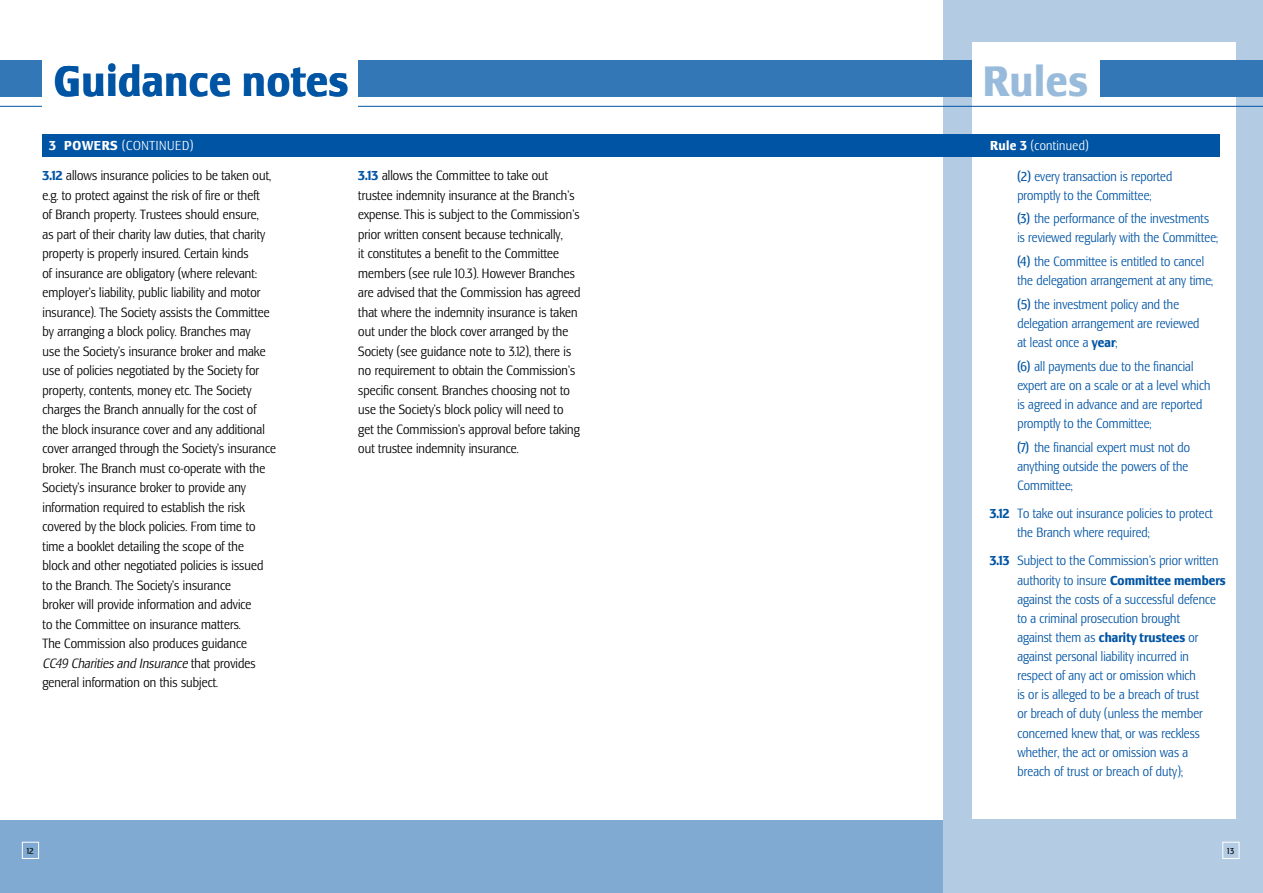
<style>
.page{position:relative;width:1263px;height:893px;background:#fff}
.page>*{position:absolute;margin:0;border:0;box-sizing:border-box;transform-origin:0 0}
.t1{font:700 condensed 44.25px "Lesmore";letter-spacing:.015em;color:#0054a4}
.t2{font:700 condensed 44.25px "Lesmore";color:#99bbdb}
.t3{font:300 condensed 13.5px/19.5px "Lesmore";letter-spacing:.005em;color:#000}
.t4{font:300 condensed 13.5px/19.2px "Lesmore";letter-spacing:.005em;color:#0054a4}
.t5{font:300 condensed 13.2px "Lesmore";letter-spacing:.025em;color:#fff}
.t6{font:condensed 9px "Lesmore";color:#000}
.s1{font-weight:700;font-size:13.5px}
.s2{font-weight:700;color:#0054a4}
.s3{font-style:italic}
.s4{font-weight:400}
.s5{font-weight:700}
</style>
<div class="page">
<div style="left:0;top:821px;width:1263px;height:72px;background:#80aad1"></div>
<div style="left:22px;top:842px;width:17px;height:17px;border:1px solid #fff"></div>
<div style="left:944px;top:0;width:319px;height:893px;background:#b3cce4"></div>
<div style="left:973px;top:43px;width:263px;height:776px;background:#fff"></div>
<div style="left:0;top:60px;width:1263px;height:36px;background:#3377b6"></div>
<div style="left:973px;top:60px;width:127px;height:50px;background:#fff"></div>
<hr style="left:0;top:106px;width:1263px;height:1px;background:#0054a4">
<div style="left:43px;top:60px;width:315px;height:47px;background:#fff"></div>
<div style="left:43px;top:134px;width:1177px;height:22px;background:#0054a4"></div>
<div style="left:1222px;top:842px;width:17px;height:17px;border:1px solid #fff"></div>
<h1 class="t1" style="left:54px;top:56px;width:296px">Guidance notes</h1>
<h1 class="t2" style="left:983px;top:56px;width:107px">Rules</h1>
<p class="t5" style="left:49px;top:137px;width:85px"><span class="s1">3 powers</span> (continue</p>
<p class="t5" style="left:182px;top:137px;width:13px">d)</p>
<p class="t5" style="left:990px;top:137px;width:100px"><span class="s1">Rule 3</span> (continued)</p>
<p class="t3" style="left:43px;top:166px;width:235px"><span class="s2">3.12</span> allows insurance policies to be taken out, e.g. to protect against the risk of fire or theft<br>of Branch property. Trustees should ensure,<br>as part of their charity law duties, that charity property is properly insured. Certain kinds<br>of insurance are obligatory (where relevant: employer’s liability, public liability and motor insurance). The Society assists the Committee by arranging a block policy. Branches may<br>use the Society’s insurance broker and make use of policies negotiated by the Society for property, contents, money etc. The Society charges the Branch annually for the cost of<br>the block insurance cover and any additional cover arranged through the Society’s insurance broker. The Branch must co-operate with the Society’s insurance broker to provide any information required to establish the risk covered by the block policies. From time to time a booklet detailing the scope of the<br>block and other negotiated policies is issued to the Branch. The Society’s insurance<br>broker will provide information and advice<br>to the Committee on insurance matters.<br>The Commission also produces guidance<br><span class="s3">CC49 Charities and Insurance</span> that provides general information on this subject.</p>
<p class="t3" style="left:358px;top:166px;width:224px"><span class="s2">3.13</span> allows the Committee to take out trustee indemnity insurance at the Branch’s expense. This is subject to the Commission’s prior written consent because technically,<br>it constitutes a benefit to the Committee members (see rule 10.3). However Branches are advised that the Commission has agreed that where the indemnity insurance is taken out under the block cover arranged by the Society (see guidance note to 3.12), there is no requirement to obtain the Commission’s specific consent. Branches choosing not to use the Society’s block policy will need to get the Commission’s approval before taking out trustee indemnity insurance.</p>
<p class="t4" style="left:1017px;top:166px;width:156px"><span class="s4">(2)</span> every transaction is reported promptly to the Committee;</p>
<p class="t4" style="left:1017px;top:209px;width:202px"><span class="s4">(3)</span> the performance of the investments is reviewed regularly with the Committee;</p>
<p class="t4" style="left:1017px;top:252px;width:197px"><span class="s4">(4)</span> the Committee is entitled to cancel the delegation arrangement at any time;</p>
<p class="t4" style="left:1017px;top:294px;width:184px"><span class="s4">(5)</span> the investment policy and the delegation arrangement are reviewed at least once a <span class="s5">year</span>;</p>
<p class="t4" style="left:1017px;top:356px;width:194px"><span class="s4">(6)</span> all payments due to the financial expert are on a scale or at a level which is agreed in advance and are reported promptly to the Committee;</p>
<p class="t4" style="left:1017px;top:437px;width:174px"><span class="s4">(7)</span> the financial expert must not do anything outside the powers of the<br>Committee;</p>
<p class="t4" style="left:1017px;top:504px;width:197px;text-indent:-28px"><span class="s5">3.12</span> To take out insurance policies to protect the Branch where required;</p>
<p class="t4" style="left:1017px;top:551px;width:210px;text-indent:-28px"><span class="s5">3.13</span> Subject to the Commission’s prior written authority to insure <span class="s5">Committee members </span>against the costs of a successful defence to a criminal prosecution brought<br>against them as <span class="s5">charity trustees</span> or against personal liability incurred in respect of any act or omission which<br>is or is alleged to be a breach of trust<br>or breach of duty (unless the member concerned knew that, or was reckless whether, the act or omission was a<br>breach of trust or breach of duty);</p>
<p class="t6" style="left:27px;top:846px;width:8px">12</p>
<p class="t6" style="left:1227px;top:846px;width:8px">13</p>
</div>
